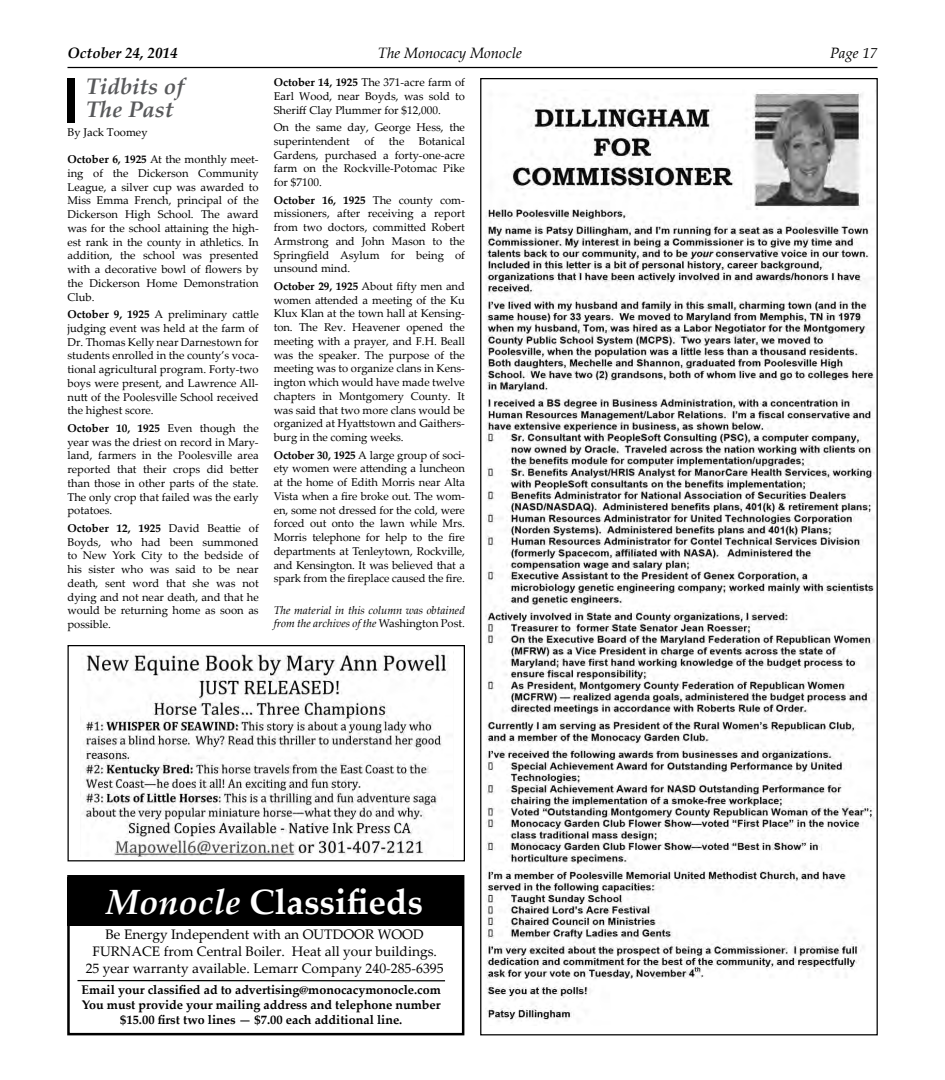
<style>
.page{position:relative;width:945px;height:1080px;background:#fff}
.page>*{position:absolute;margin:0;border:0;box-sizing:border-box;transform-origin:0 0}
.t1{font:700 35.12px "Palatino Linotype";color:#fff}
.t2{font:italic 700 22.5px/22.5px "Palatino Linotype";color:#58595b}
.t3{font:italic 15px "Palatino Linotype";color:#000}
.t4{font:italic 700 15px "Palatino Linotype";color:#000}
.t5{font:13.75px/16.5px "Palatino Linotype";color:#000;text-align:center}
.t6{font:700 12.5px/15px "Palatino Linotype";color:#000;text-align:center}
.t7{font:11.25px/13.8px "Palatino Linotype";color:#000;text-align:justify}
.t8{font:italic 11.25px/13.8px "Palatino Linotype";color:#000}
.s1{font-weight:700}
.s2{font-style:normal}
.s3{font-style:italic}
</style>
<div class="page">
<hr style="left:68px;top:67px;width:810px;height:1px;background:#000">
<img style="left:485px;top:93px;width:390px;height:930px">
<div style="left:68px;top:78px;width:7px;height:45px;background:#000"></div>
<div style="left:67px;top:878px;width:395px;height:48px;background:#000"></div>
<hr style="left:77px;top:980px;width:368px;height:1px;background:#000">
<div style="left:67px;top:875px;width:397px;height:160px;border:3px solid #000"></div>
<img style="left:80px;top:650px;width:368px;height:206px">
<div style="left:68px;top:645px;width:397px;height:216px;border:1px solid #000"></div>
<h3 class="t4" style="left:68px;top:43px;width:112px">October 24, 2014</h3>
<h3 class="t3" style="left:378px;top:43px;width:146px">The Monocacy Monocle</h3>
<h3 class="t3" style="left:830px;top:43px;width:49px">Page 17</h3>
<h2 class="t2" style="left:86px;top:75px;width:99px">Tidbits of<br>The Past</h2>
<p class="t7" style="left:68px;top:125px;width:82px">By Jack Toomey</p>
<p class="t7" style="left:68px;top:152px;width:193px"><span class="s1">October 6, 1925</span> At the monthly meet&shy;ing of the Dickerson Community League, a silver cup was awarded to Miss Emma French, principal of the Dickerson High School. The award was for the school attaining the high&shy;est rank in the county in athletics. In addition, the school was presented with a decorative bowl of flowers by the Dickerson Home Demonstration Club.</p>
<p class="t7" style="left:68px;top:307px;width:193px"><span class="s1">October 9, 1925</span> A preliminary cattle judging event was held at the farm of Dr. Thomas Kelly near Darnestown for students enrolled in the county’s voca&shy;tional agricultural program. Forty-two boys were present, and Lawrence All&shy;nutt of the Poolesville School received the highest score.</p>
<p class="t7" style="left:68px;top:421px;width:193px"><span class="s1">October 10, 1925</span> Even though the year was the driest on record in Mary&shy;land, farmers in the Poolesville area reported that their crops did better than those in other parts of the state.<br>The only crop that failed was the early potatoes.</p>
<p class="t7" style="left:68px;top:521px;width:193px"><span class="s1">October 12, 1925</span> David Beattie of Boyds, who had been summoned to New York City to the bedside of his sister who was said to be near death, sent word that she was not dying and not near death, and that he would be returning home as soon as possible.</p>
<p class="t7" style="left:274px;top:75px;width:193px"><span class="s1">October 14, 1925</span> The 371-acre farm of Earl Wood, near Boyds, was sold to Sheriff Clay Plummer for $12,000.</p>
<p class="t7" style="left:274px;top:120px;width:193px">On the same day, George Hess, the superintendent</p>
<p class="t7" style="left:364px;top:134px;width:11px">of</p>
<p class="t7" style="left:389px;top:134px;width:17px">the</p>
<p class="t7" style="left:274px;top:134px;width:193px;text-indent:145px">Botanical Gardens, purchased a forty-one-acre farm on the Rockville-Potomac Pike for $7100.</p>
<p class="t7" style="left:274px;top:193px;width:193px"><span class="s1">October 16, 1925</span> The county com&shy;missioners, after receiving a report from two doctors, committed Robert Armstrong and John Mason to the Springfield Asylum for being of unsound mind.</p>
<p class="t7" style="left:274px;top:279px;width:193px"><span class="s1">October 29, 1925</span> About fifty men and women attended a meeting of the Ku Klux Klan at the town hall at Kensing&shy;ton. The Rev. Heavener opened the meeting with a prayer, and F.H. Beall was the speaker. The purpose of the meeting was to organize clans in Kens&shy;ington which would have made twelve chapters in Montgomery County. It was said that two more clans would be organized at Hyattstown and Gaithers&shy;burg in the coming weeks.</p>
<p class="t7" style="left:274px;top:447px;width:193px"><span class="s1">October 30, 1925</span> A large group of soci&shy;ety women were attending a luncheon at the home of Edith Morris near Alta Vista when a fire broke out. The wom&shy;en, some not dressed for the cold, were forced out onto the lawn while Mrs.<br>Morris telephone for help to the fire departments at Tenleytown, Rockville, and Kensington. It was believed that a spark from the fireplace caused the fire.</p>
<p class="t8" style="left:274px;top:602px;width:193px">The material in this column was obtained from the archives of the <span class="s2">Washington Post.</span></p>
<h1 class="t1" style="left:106px;top:878px;width:318px"><span class="s3">Monocle</span> Classifieds</h1>
<p class="t5" style="left:86px;top:926px;width:359px">Be Energy Independent with an OUTDOOR WOOD<br>FURNACE from Central Boiler. Heat all your buildings.<br>25 year warranty available. Lemarr Company 240-285-6395</p>
<p class="t6" style="left:82px;top:982px;width:361px">Email your classified ad to advertising@monocacymonocle.com<br>You must provide your mailing address and telephone number $15.00 first two lines — $7.00 each additional line.</p>
</div>
